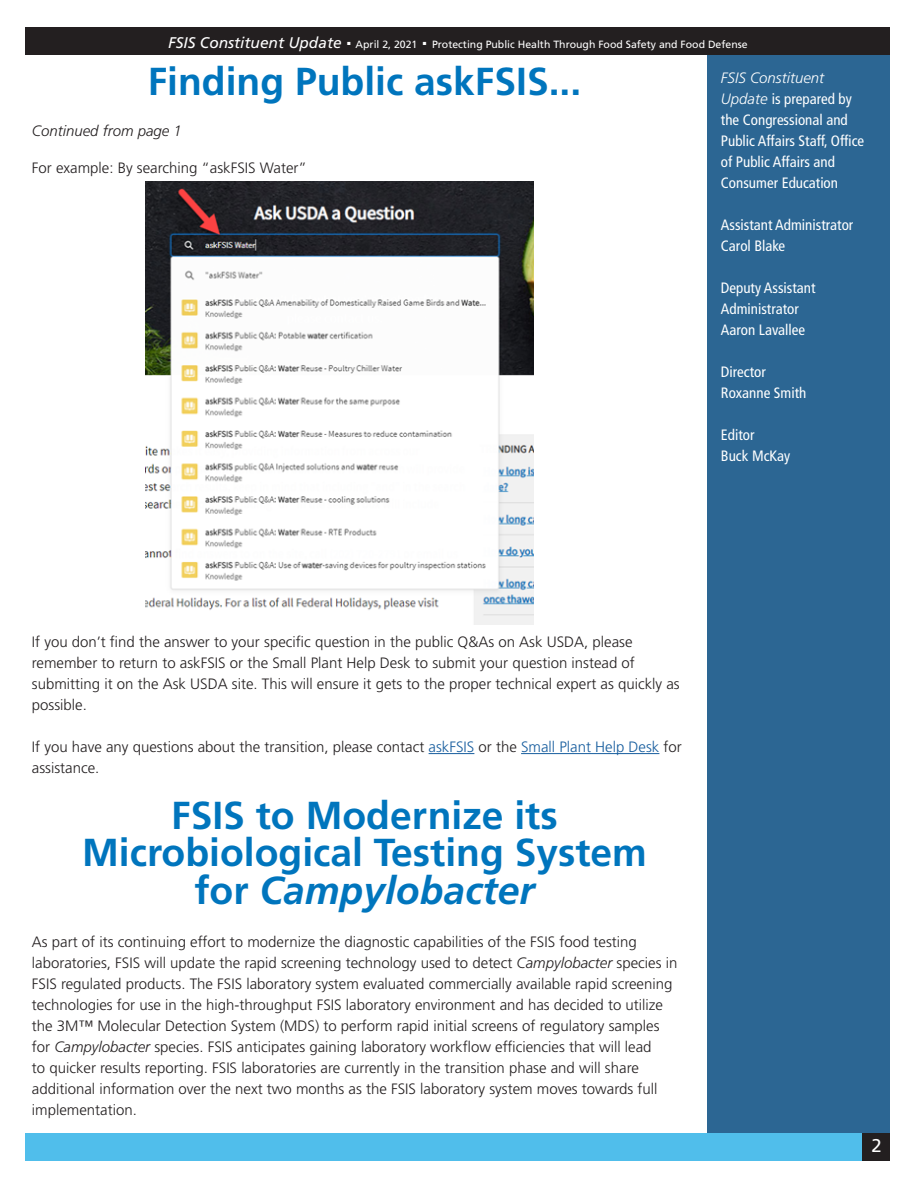
<style>
.page{position:relative;width:918px;height:1188px;background:#fff}
.page>*{position:absolute;margin:0;border:0;box-sizing:border-box;transform-origin:0 0}
.t1{font:700 39px/37.5px "Frutiger LT Std";color:#0075bd;text-align:center}
.t2{font:italic 700 39px "Frutiger LT Std";color:#0075bd}
.t3{font:27.45px "Frutiger LT Std";color:#fff}
.t4{font:18.45px "Frutiger LT Std";color:#fff}
.t5{font:italic 15.45px "Frutiger LT Std";color:#fff}
.t6{font:300 15px/21px "Frutiger LT Std";color:#231f20}
.t7{font:condensed 15px/21px "Frutiger LT Std";color:#fff}
.t8{font:italic 300 15px "Frutiger LT Std";color:#231f20}
.t9{font:10.5px "Frutiger LT Std";color:#fff}
.s1{font-weight:300;font-style:italic;font-stretch:normal}
.s2{color:#175d9e}
.s3{font-style:normal}
.s4{font-style:italic}
</style>
<div class="page">
<div style="left:707px;top:30px;width:183px;height:1106px;background:#2c6693"></div>
<div style="left:26px;top:27px;width:864px;height:28px;background:#231f20"></div>
<div style="left:26px;top:1133px;width:864px;height:28px;background:#50beeb"></div>
<div style="left:862px;top:1133px;width:28px;height:28px;background:#231f20"></div>
<hr style="left:429px;top:753px;width:45px;height:1px;background:#175d9e">
<hr style="left:521px;top:753px;width:138px;height:1px;background:#175d9e">
<img style="left:145px;top:182px;width:388px;height:442px">
<p class="t5" style="left:168px;top:33px;width:186px">FSIS Constituent Update <sup>.</sup></p>
<p class="t9" style="left:356px;top:38px;width:63px">April 2, 2021</p>
<p class="t3" style="left:421px;top:19px;width:9px">.</p>
<p class="t9" style="left:432px;top:38px;width:317px">Protecting Public Health Through Food Safety and Food Defense</p>
<p class="t7" style="left:721px;top:68px;width:145px"><span class="s1">FSIS Constituent<br>Update</span> is prepared by the Congressional and<br>Public Affairs Staff, Office of Public Affairs and<br>Consumer Education</p>
<p class="t7" style="left:721px;top:215px;width:134px">Assistant Administrator</p>
<p class="t7" style="left:721px;top:236px;width:66px">Carol Blake</p>
<p class="t7" style="left:721px;top:278px;width:96px">Deputy Assistant<br>Administrator</p>
<p class="t7" style="left:721px;top:320px;width:86px">Aaron Lavallee</p>
<p class="t7" style="left:721px;top:362px;width:46px">Director</p>
<p class="t7" style="left:721px;top:383px;width:87px">Roxanne Smith</p>
<p class="t7" style="left:721px;top:425px;width:35px">Editor</p>
<p class="t7" style="left:721px;top:446px;width:71px">Buck McKay</p>
<p class="t1" style="left:148px;top:63px;width:435px">Finding Public askFSIS...</p>
<p class="t8" style="left:32px;top:122px;width:152px">Continued from page 1</p>
<p class="t6" style="left:32px;top:158px;width:277px">For example: By searching “askFSIS Water”</p>
<p class="t6" style="left:32px;top:632px;width:649px">If you don’t find the answer to your specific question in the public Q&amp;As on Ask USDA, please remember to return to askFSIS or the Small Plant Help Desk to submit your question instead of submitting it on the Ask USDA site. This will ensure it gets to the proper technical expert as quickly as possible.</p>
<p class="t6" style="left:32px;top:737px;width:652px">If you have any questions about the transition, please contact <span class="s2">askFSIS</span> or the <span class="s2">Small Plant Help Desk</span> for assistance.</p>
<p class="t1" style="left:82px;top:796px;width:566px">FSIS to Modernize its<br>Microbiological Testing System</p>
<p class="t2" style="left:194px;top:867px;width:342px"><span class="s3">for</span> Campylobacter</p>
<p class="t6" style="left:32px;top:932px;width:647px">As part of its continuing effort to modernize the diagnostic capabilities of the FSIS food testing laboratories, FSIS will update the rapid screening technology used to detect <span class="s4">Campylobacter</span> species in FSIS regulated products. The FSIS laboratory system evaluated commercially available rapid screening technologies for use in the high-throughput FSIS laboratory environment and has decided to utilize the 3M™ Molecular Detection System (MDS) to perform rapid initial screens of regulatory samples for <span class="s4">Campylobacter</span> species. FSIS anticipates gaining laboratory workflow efficiencies that will lead<br>to quicker results reporting. FSIS laboratories are currently in the transition phase and will share additional information over the next two months as the FSIS laboratory system moves towards full implementation.</p>
<p class="t4" style="left:872px;top:1134px;width:12px">2</p>
</div>
